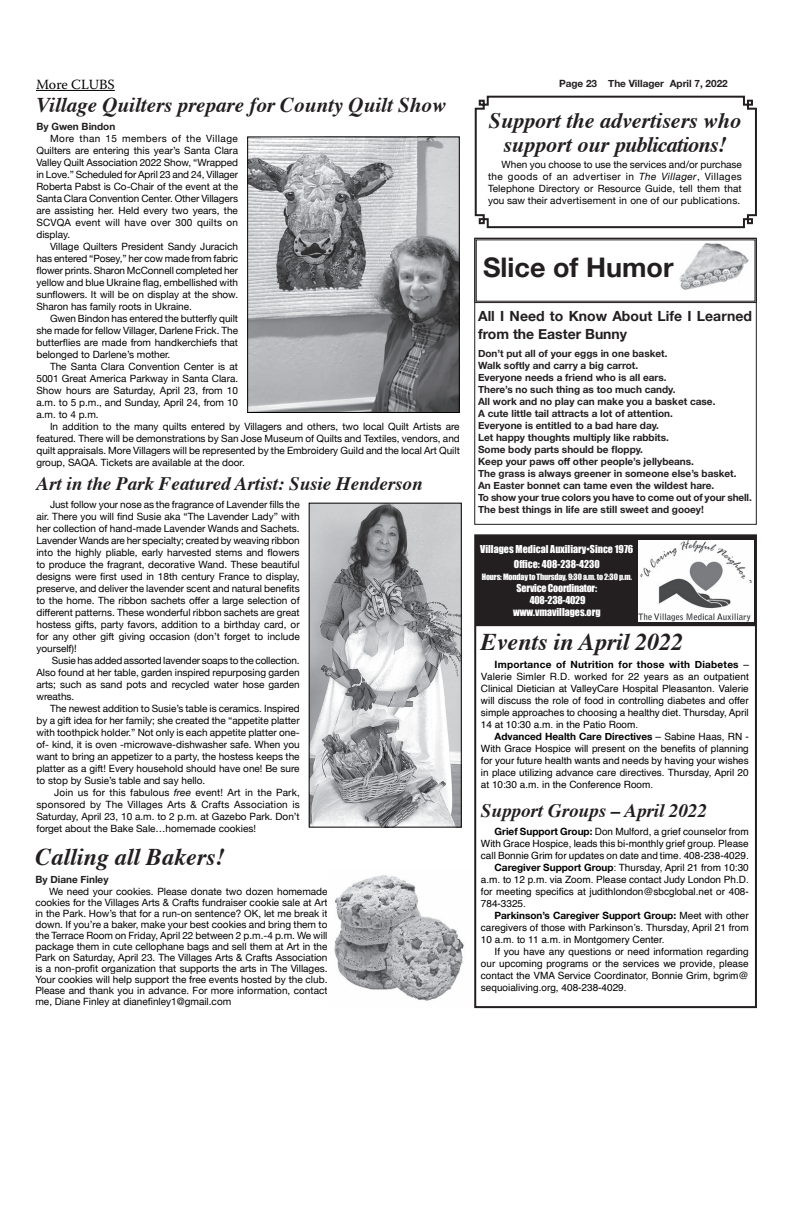
<style>
.page{position:relative;width:792px;height:1224px;background:#fff}
.page>*{position:absolute;margin:0;border:0;box-sizing:border-box;transform-origin:0 0}
.t1{font:700 27px "Helvetica Neue";color:#231f20}
.t2{font:italic 700 24px "Times";color:#231f20}
.t3{font:italic 700 22px/24px "Times";color:#231f20;text-align:center}
.t4{font:italic 700 21px "Times";color:#231f20}
.t5{font:italic 700 19px "Times";color:#231f20}
.t6{font:700 14px/18px "Helvetica Neue";color:#231f20}
.t7{font:14px "Warnock Pro";color:#000}
.t8{font:10px/12px "Helvetica Neue";color:#000;text-align:justify}
.t9{font:10px/12px "Helvetica";color:#000;text-align:justify}
.t10{font:700 10px/12px "Helvetica Neue";color:#231f20}
.t11{font:700 10px "Helvetica Neue";color:#000}
.t12{font:10px/15px "Impact";color:#fff;text-align:center}
.t13{font:10px/12px "Impact";letter-spacing:-.02em;color:#fff;text-align:center}
.t14{font:700 10px "Helvetica Neue";letter-spacing:.025em;color:#000}
.t15{font:8px "Impact";letter-spacing:-.02em;color:#fff}
.s1{font-style:italic}
.s2{font-family:"Helvetica";font-weight:400}
.s3{font-family:"Helvetica Neue";font-weight:700}
</style>
<div class="page">
<svg style="left:474px;top:95px;width:283px;height:134px"></svg>
<svg style="left:476px;top:302px;width:279px;height:1px"></svg>
<img style="left:679px;top:243px;width:70px;height:47px">
<div style="left:474px;top:238px;width:283px;height:287px;border:1px solid #231f20"></div>
<div style="left:474px;top:534px;width:283px;height:474px;border:2px solid #231f20"></div>
<div style="left:476px;top:536px;width:280px;height:90px;background:#231f20"></div>
<img style="left:638px;top:540px;width:115px;height:82px">
<img style="left:249px;top:138px;width:209px;height:273px">
<div style="left:247px;top:136px;width:213px;height:277px;border:1px solid #000"></div>
<img style="left:311px;top:505px;width:149px;height:321px">
<div style="left:309px;top:503px;width:153px;height:325px;border:1px solid #000"></div>
<img style="left:334px;top:875px;width:130px;height:126px">
<hr style="left:36px;top:90px;width:79px;height:1px;background:#000">
<h3 class="t7" style="left:36px;top:76px;width:80px">More CLUBS</h3>
<h3 class="t4" style="left:36px;top:85px;width:411px">Village Quilters prepare for County Quilt Show</h3>
<p class="t10" style="left:36px;top:121px;width:80px">By Gwen Bindon</p>
<p class="t8" style="left:36px;top:133px;width:203px;text-indent:14px">More than 15 members of the Village Quilters are entering this year’s Santa Clara Valley Quilt Association 2022 Show, “Wrapped in Love.” Scheduled for April 23 and 24, Villager Roberta Pabst is Co-Chair of the event at the Santa Clara Convention Center. Other Villagers are assisting her. Held every two years, the SCVQA event will have over 300 quilts on display.</p>
<p class="t8" style="left:36px;top:241px;width:203px;text-indent:14px">Village Quilters President Sandy Juracich has entered “Posey,” her cow made from fabric flower prints. Sharon McConnell completed her yellow and blue Ukraine flag, embellished with sunflowers. It will be on display at the show.<br>Sharon has family roots in Ukraine.</p>
<p class="t8" style="left:36px;top:313px;width:203px;text-indent:14px">Gwen Bindon has entered the butterfly quilt she made for fellow Villager, Darlene Frick. The butterflies are made from handkerchiefs that belonged to Darlene’s mother.</p>
<p class="t8" style="left:36px;top:361px;width:203px;text-indent:14px">The Santa Clara Convention Center is at 5001 Great America Parkway in Santa Clara.<br>Show hours are Saturday, April 23, from 10 a.m. to 5 p.m., and Sunday, April 24, from 10 a.m. to 4 p.m.</p>
<p class="t8" style="left:36px;top:421px;width:425px;text-indent:14px">In addition to the many quilts entered by Villagers and others, two local Quilt Artists are featured. There will be demonstrations by San Jose Museum of Quilts and Textiles, vendors, and quilt appraisals. More Villagers will be represented by the Embroidery Guild and the local Art Quilt group, SAQA. Tickets are available at the door.</p>
<h3 class="t5" style="left:36px;top:466px;width:388px">Art in the Park Featured Artist: Susie Henderson</h3>
<p class="t8" style="left:36px;top:499px;width:265px;text-indent:14px">Just follow your nose as the fragrance of Lavender fills the air. There you will find Susie aka “The Lavender Lady” with her collection of hand-made Lavender Wands and Sachets.<br>Lavender Wands are her specialty; created by weaving ribbon into the highly pliable, early harvested stems and flowers to produce the fragrant, decorative Wand. These beautiful designs were first used in 18th century France to display, preserve, and deliver the lavender scent and natural benefits to the home. The ribbon sachets offer a large selection of different patterns. These wonderful ribbon sachets are great hostess gifts, party favors, addition to a birthday card, or for any other gift giving occasion (don’t forget to include yourself)!</p>
<p class="t8" style="left:36px;top:655px;width:265px;text-indent:15px">Susie has added assorted lavender soaps to the collection.<br>Also found at her table, garden inspired repurposing garden arts; such as sand pots and recycled water hose garden wreaths.</p>
<p class="t8" style="left:36px;top:703px;width:265px;text-indent:14px">The newest addition to Susie’s table is ceramics. Inspired by a gift idea for her family; she created the “appetite platter with toothpick holder.” Not only is each appetite platter one&shy;of- kind, it is oven -microwave-dishwasher safe. When you want to bring an appetizer to a party, the hostess keeps the platter as a gift! Every household should have one! Be sure to stop by Susie’s table and say hello.</p>
<p class="t8" style="left:36px;top:787px;width:265px;text-indent:18px">Join us for this fabulous <span class="s1">free</span> event! Art in the Park, sponsored by The Villages Arts &amp; Crafts Association is Saturday, April 23, 10 a.m. to 2 p.m. at Gazebo Park. Don’t forget about the Bake Sale…homemade cookies!</p>
<h2 class="t2" style="left:35px;top:834px;width:191px">Calling all Bakers!</h2>
<p class="t10" style="left:35px;top:873px;width:75px">By Diane Finley</p>
<p class="t8" style="left:35px;top:886px;width:294px;line-height:11px;text-indent:14px">We need your cookies. Please donate two dozen homemade cookies for the Villages Arts &amp; Crafts fundraiser cookie sale at Art in the Park. How’s that for a run-on sentence? OK, let me break it down. If you’re a baker, make your best cookies and bring them to the Terrace Room on Friday, April 22 between 2 p.m.-4 p.m. We will package them in cute cellophane bags and sell them at Art in the Park on Saturday, April 23. The Villages Arts &amp; Crafts Association is a non-profit organization that supports the arts in The Villages.<br>Your cookies will help support the free events hosted by the club.<br>Please and thank you in advance. For more information, contact me, Diane Finley at dianefinley1@gmail.com</p>
<p class="t10" style="left:559px;top:77px;width:170px">Page 23 The Villager April 7, 2022</p>
<h3 class="t3" style="left:489px;top:107px;width:254px">Support the advertisers who support our publications!</h3>
<p class="t8" style="left:488px;top:159px;width:255px;text-indent:14px">When you choose to use the services and/or purchase the goods of an advertiser in <span class="s1">The Villager</span>, Villages Telephone Directory or Resource Guide, tell them that you saw their advertisement in one of our publications.</p>
<h1 class="t1" style="left:483px;top:246px;width:192px">Slice of Humor</h1>
<h3 class="t6" style="left:478px;top:307px;width:275px">All I Need to Know About Life I Learned from the Easter Bunny</h3>
<p class="t10" style="left:478px;top:347px;width:275px">Don’t put all of your eggs in one basket.<br>Walk softly and carry a big carrot.<br>Everyone needs a friend who is all ears.<br>There’s no such thing as too much candy.<br>All work and no play can make you a basket case.<br>A cute little tail attracts a lot of attention.<br>Everyone is entitled to a bad hare day.<br>Let happy thoughts multiply like rabbits.<br>Some body parts should be floppy.<br>Keep your paws off other people’s jellybeans.<br>The grass is always greener in someone else’s basket.<br>An Easter bonnet can tame even the wildest hare.<br>To show your true colors you have to come out of your shell.<br>The best things in life are still sweet and gooey!</p>
<p class="t12" style="left:480px;top:541px;width:155px">Villages Medical Auxiliary•Since 1976<br>Office: 408-238-4230</p>
<p class="t15" style="left:482px;top:570px;width:152px">Hours: Monday to Thursday, 9:30 a.m. to 2:30 p.m.</p>
<p class="t13" style="left:513px;top:581px;width:89px">Service Coordinator:<br>408-238-4029 www.vmavillages.org</p>
<h2 class="t2" style="left:481px;top:619px;width:204px">Events in April 2022</h2>
<p class="t14" style="left:495px;top:657px;width:256px">Importance of Nutrition for those with Diabetes <span class="s2">–</span></p>
<p class="t9" style="left:481px;top:671px;width:269px">Valerie Simler R.D. worked for 22 years as an outpatient Clinical Dietician at ValleyCare Hospital Pleasanton. Valerie will discuss the role of food in controlling diabetes and offer simple approaches to choosing a healthy diet. Thursday, April 14 at 10:30 a.m. in the Patio Room.</p>
<p class="t11" style="left:495px;top:729px;width:256px">Advanced Health Care Directives <span class="s2">– Sabine Haas, RN -</span></p>
<p class="t9" style="left:481px;top:743px;width:269px">With Grace Hospice will present on the benefits of planning for your future health wants and needs by having your wishes in place utilizing advance care directives. Thursday, April 20 at 10:30 a.m. in the Conference Room.</p>
<h3 class="t5" style="left:481px;top:793px;width:228px">Support Groups – April 2022</h3>
<p class="t9" style="left:495px;top:826px;width:256px"><span class="s3">Grief Support Group:</span> Don Mulford, a grief counselor from</p>
<p class="t9" style="left:481px;top:838px;width:269px">With Grace Hospice, leads this bi-monthly grief group. Please</p>
<p class="t9" style="left:481px;top:850px;width:269px">call Bonnie Grim for updates on date and time. 408-238-4029.</p>
<p class="t9" style="left:495px;top:862px;width:256px"><span class="s3">Caregiver Support Group</span>: Thursday, April 21 from 10:30</p>
<p class="t9" style="left:481px;top:874px;width:269px">a.m. to 12 p.m. via Zoom. Please contact Judy London Ph.D.</p>
<p class="t9" style="left:481px;top:886px;width:269px">for meeting specifics at judithlondon@sbcglobal.net or 408-</p>
<p class="t9" style="left:481px;top:898px;width:47px">784-3325.</p>
<p class="t11" style="left:495px;top:907px;width:256px">Parkinson’s Caregiver Support Group: <span class="s2">Meet with other</span></p>
<p class="t9" style="left:481px;top:922px;width:269px">caregivers of those with Parkinson’s. Thursday, April 21 from<br>10 a.m. to 11 a.m. in Montgomery Center.</p>
<p class="t9" style="left:481px;top:946px;width:269px;text-indent:14px">If you have any questions or need information regarding our upcoming programs or the services we provide, please contact the VMA Service Coordinator, Bonnie Grim, bgrim@ sequoialiving.org, 408-238-4029.</p>
</div>
